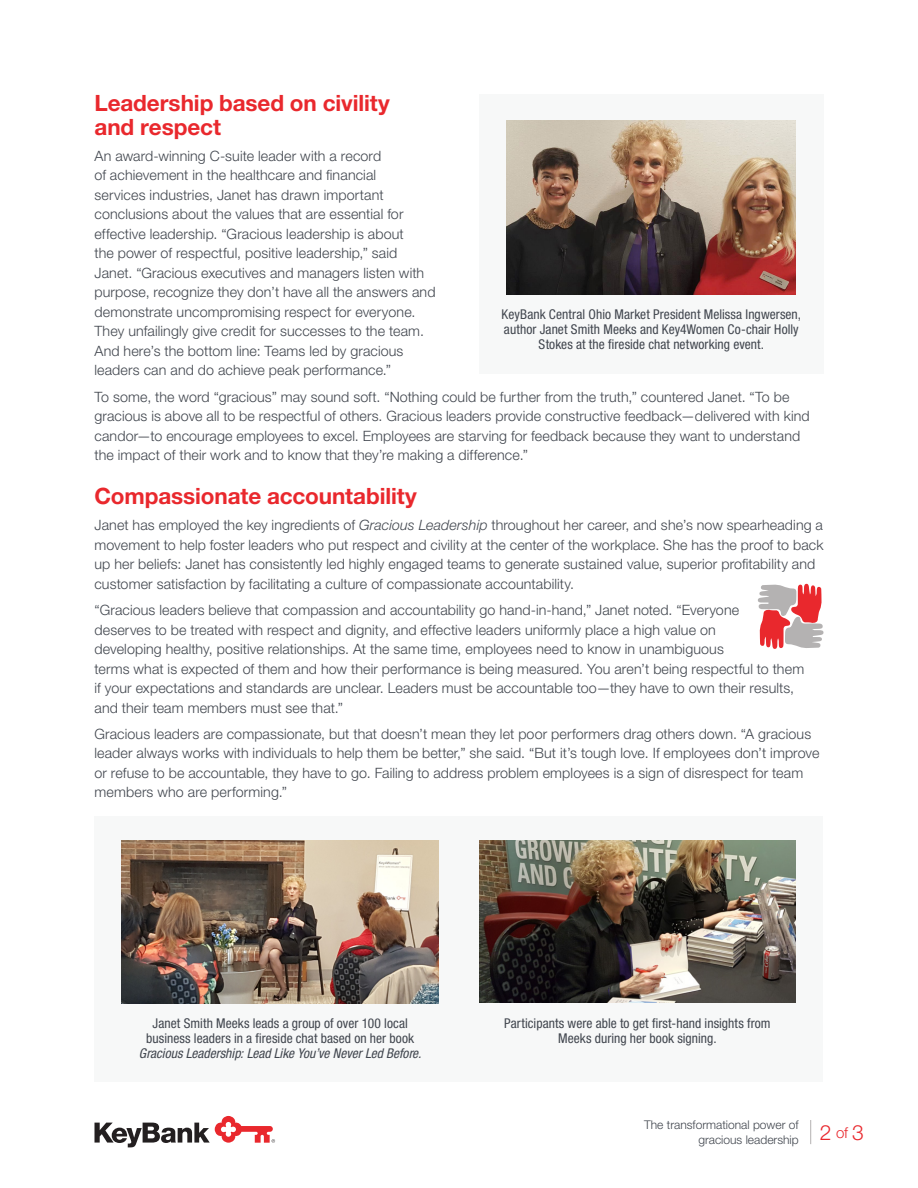
<style>
.page{position:relative;width:918px;height:1188px;background:#fff}
.page>*{position:absolute;margin:0;border:0;box-sizing:border-box;transform-origin:0 0}
.body{font:700 22.5px/24px "Helvetica Neue LT Std";letter-spacing:-.005em;color:#e9282d}
.t1{font:300 21px "Helvetica Neue LT Std";color:#e9282d}
.body-2{font:300 14.25px/19.5px "Helvetica Neue LT Std";letter-spacing:.01em;color:#41464e}
.body-3{font:condensed 13.5px/15px "Helvetica Neue LT Std";letter-spacing:.005em;color:#41464e;text-align:center}
.t2{font:300 12px/15px "Helvetica Neue LT Std";color:#41464e;text-align:right}
.s1{font-style:italic}
.s2{font-size:15px}
</style>
<div class="page">
<svg style="left:810px;top:1120px;width:1px;height:24px"></svg>
<div style="left:479px;top:94px;width:345px;height:280px;background:#f5f6f6"></div>
<img style="left:506px;top:120px;width:290px;height:174px">
<div style="left:94px;top:816px;width:730px;height:266px;background:#f5f6f6"></div>
<img style="left:122px;top:841px;width:317px;height:163px">
<img style="left:479px;top:841px;width:317px;height:162px">
<svg style="left:758px;top:584px;width:66px;height:65px"></svg>
<svg style="left:94px;top:1116px;width:181px;height:31px"></svg>
<p class="body" style="left:94px;top:90px;width:297px">Leadership based on civility and respect</p>
<p class="body-2" style="left:94px;top:146px;width:343px">An award-winning C-suite leader with a record<br>of achievement in the healthcare and financial<br>services industries, Janet has drawn important conclusions about the values that are essential for effective leadership. “Gracious leadership is about<br>the power of respectful, positive leadership,” said Janet. “Gracious executives and managers listen with purpose, recognize they don’t have all the answers and demonstrate uncompromising respect for everyone.<br>They unfailingly give credit for successes to the team.<br>And here’s the bottom line: Teams led by gracious leaders can and do achieve peak performance.”</p>
<p class="body-2" style="left:94px;top:386px;width:717px">To some, the word “gracious” may sound soft. “Nothing could be further from the truth,” countered Janet. “To be gracious is above all to be respectful of others. Gracious leaders provide constructive feedback—delivered with kind candor—to encourage employees to excel. Employees are starving for feedback because they want to understand the impact of their work and to know that they’re making a difference.”</p>
<p class="body-3" style="left:502px;top:306px;width:301px">KeyBank Central Ohio Market President Melissa Ingwersen, author Janet Smith Meeks and Key4Women Co-chair Holly<br>Stokes at the fireside chat networking event.</p>
<p class="body" style="left:94px;top:484px;width:324px">Compassionate accountability</p>
<p class="body-2" style="left:94px;top:515px;width:731px">Janet has employed the key ingredients of <span class="s1">Gracious Leadership</span> throughout her career, and she’s now spearheading a movement to help foster leaders who put respect and civility at the center of the workplace. She has the proof to back up her beliefs: Janet has consistently led highly engaged teams to generate sustained value, superior profitability and customer satisfaction by facilitating a culture of compassionate accountability.</p>
<p class="body-2" style="left:94px;top:600px;width:711px">“Gracious leaders believe that compassion and accountability go hand-in-hand,” Janet noted. “Everyone<br>deserves to be treated with respect and dignity, and effective leaders uniformly place a high value on<br>developing healthy, positive relationships. At the same time, employees need to know in unambiguous<br>terms what is expected of them and how their performance is being measured. You aren’t being respectful to them if your expectations and standards are unclear. Leaders must be accountable too—they have to own their results, and their team members must see that.”</p>
<p class="body-2" style="left:94px;top:724px;width:726px">Gracious leaders are compassionate, but that doesn’t mean they let poor performers drag others down. “A gracious leader always works with individuals to help them be better,” she said. “But it’s tough love. If employees don’t improve or refuse to be accountable, they have to go. Failing to address problem employees is a sign of disrespect for team members who are performing.”</p>
<p class="body-3" style="left:139px;top:1015px;width:284px">Janet Smith Meeks leads a group of over 100 local business leaders in a fireside chat based on her book<br><span class="s1">Gracious Leadership: Lead Like You’ve Never Led Before.</span></p>
<p class="body-3" style="left:504px;top:1015px;width:268px">Participants were able to get first-hand insights from<br>Meeks during her book signing.</p>
<p class="t2" style="left:644px;top:1117px;width:156px">The transformational power of gracious leadership</p>
<p class="t1" style="left:820px;top:1119px;width:46px">2 <span class="s2">of</span> 3</p>
</div>
